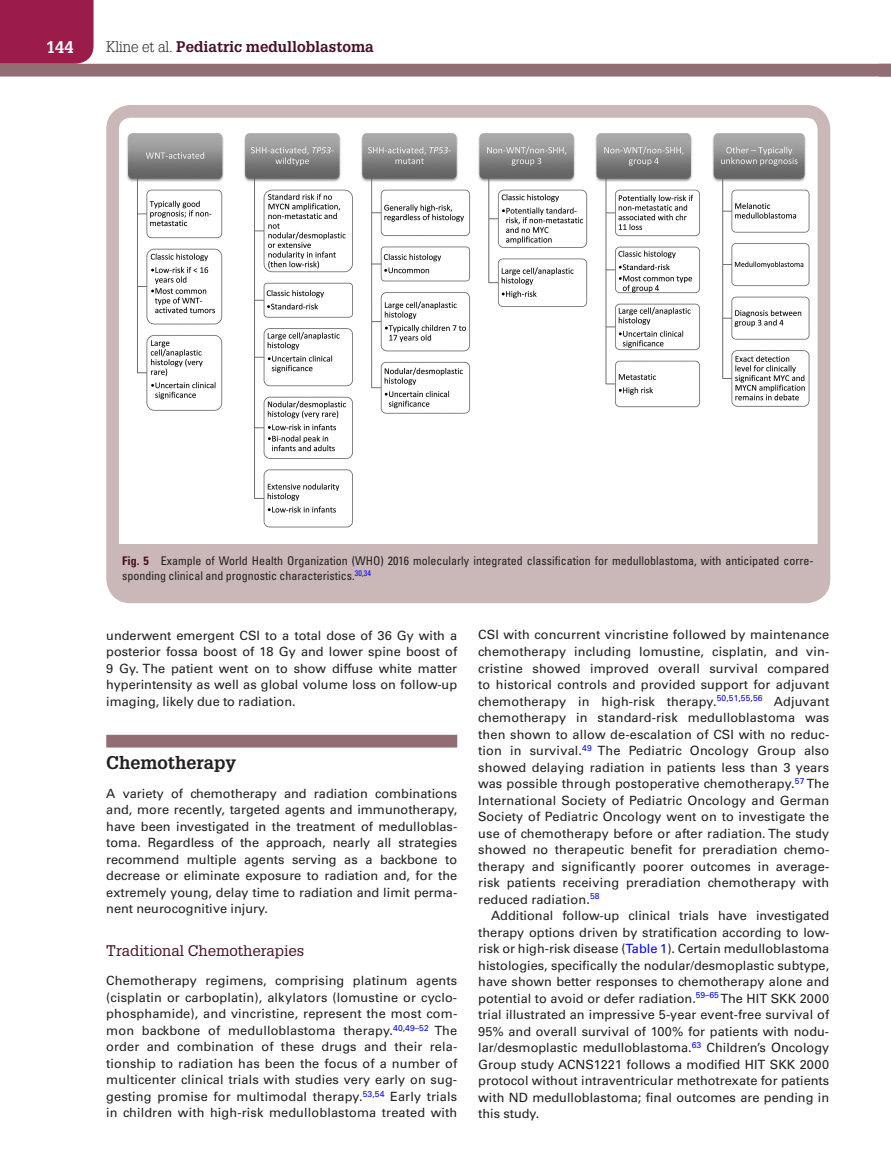
<style>
.page{position:relative;width:891px;height:1175px;background:#fff}
.page>*{position:absolute;margin:0;border:0;box-sizing:border-box;transform-origin:0 0}
.t1{font:700 18px "Glypha LT Std";color:#231f20}
.t2{font:700 16.5px "Glypha LT Std";color:#fff}
.t3{font:700 15px "Glypha LT Std";color:#490e24}
.t4{font:15px "Glypha LT Std";color:#490e24}
.t5{font:12.75px/16.5px "Univers LT Std";color:#231f20;text-align:justify}
.t6{font:condensed 12px/15px "Univers LT Std";color:#231f20}
.s1{font-weight:300;color:#231f20}
.s2{font-weight:700;color:#490e24}
.s3{color:#00f}
</style>
<div class="page">
<div style="left:0;top:0;width:94px;height:64px;background:#9b1c4b"></div>
<div style="left:0;top:64px;width:891px;height:12px;background:#926d73"></div>
<div style="left:106px;top:734px;width:351px;height:13px;background:#926d73"></div>
<div style="left:118px;top:544px;width:701px;height:50px;background:#cab8b9"></div>
<img style="left:127px;top:133px;width:683px;height:395px">
<div style="left:106px;top:105px;width:724px;height:498px;border:13px solid #cab8b9;border-radius:18px"></div>
<p class="t2" style="left:46px;top:37px;width:29px">144</p>
<p class="t3" style="left:106px;top:37px;width:269px"><span class="s1">Kline et al.</span> Pediatric medulloblastoma</p>
<p class="t6" style="left:122px;top:553px;width:693px"><span class="s2">Fig. 5</span> Example of World Health Organization (WHO) 2016 molecularly integrated classification for medulloblastoma, with anticipated corre&shy;sponding clinical and prognostic characteristics.<sup>30</sup><sup>,</sup><sup>34</sup></p>
<p class="t5" style="left:106px;top:627px;width:353px">underwent emergent CSI to a total dose of 36 Gy with a posterior fossa boost of 18 Gy and lower spine boost of 9 Gy. The patient went on to show diffuse white matter hyperintensity as well as global volume loss on follow-up imaging, likely due to radiation.</p>
<h1 class="t1" style="left:106px;top:751px;width:132px">Chemotherapy</h1>
<p class="t5" style="left:106px;top:785px;width:353px">A variety of chemotherapy and radiation combinations and, more recently, targeted agents and immunotherapy, have been investigated in the treatment of medulloblas&shy;toma. Regardless of the approach, nearly all strategies recommend multiple agents serving as a backbone to decrease or eliminate exposure to radiation and, for the extremely young, delay time to radiation and limit perma&shy;nent neurocognitive injury.</p>
<p class="t4" style="left:106px;top:941px;width:200px">Traditional Chemotherapies</p>
<p class="t5" style="left:106px;top:972px;width:353px">Chemotherapy regimens, comprising platinum agents (cisplatin or carboplatin), alkylators (lomustine or cyclo&shy;phosphamide), and vincristine, represent the most com&shy;mon backbone of medulloblastoma therapy.<sup>40</sup><sup>,</sup><sup>49–52</sup> The order and combination of these drugs and their rela&shy;tionship to radiation has been the focus of a number of multicenter clinical trials with studies very early on sug&shy;gesting promise for multimodal therapy.<sup>53</sup><sup>,</sup><sup>54</sup> Early trials in children with high-risk medulloblastoma treated with</p>
<p class="t5" style="left:478px;top:627px;width:353px">CSI with concurrent vincristine followed by maintenance chemotherapy including lomustine, cisplatin, and vin&shy;cristine showed improved overall survival compared to historical controls and provided support for adjuvant chemotherapy in high-risk therapy.<sup>50</sup><sup>,</sup><sup>51</sup><sup>,</sup><sup>55</sup><sup>,</sup><sup>56</sup> Adjuvant chemotherapy in standard-risk medulloblastoma was then shown to allow de-escalation of CSI with no reduc&shy;tion in survival.<sup>49</sup> The Pediatric Oncology Group also showed delaying radiation in patients less than 3 years was possible through postoperative chemotherapy.<sup>57</sup> The International Society of Pediatric Oncology and German Society of Pediatric Oncology went on to investigate the use of chemotherapy before or after radiation. The study showed no therapeutic benefit for preradiation chemo&shy;therapy and significantly poorer outcomes in average&shy;risk patients receiving preradiation chemotherapy with reduced radiation.<sup>58</sup></p>
<p class="t5" style="left:478px;top:907px;width:353px;text-indent:13px">Additional follow-up clinical trials have investigated therapy options driven by stratification according to low&shy;risk or high-risk disease (<span class="s3">Table 1</span>). Certain medulloblastoma histologies, specifically the nodular/desmoplastic subtype, have shown better responses to chemotherapy alone and potential to avoid or defer radiation.<sup>59–65</sup> The HIT SKK 2000 trial illustrated an impressive 5-year event-free survival of 95% and overall survival of 100% for patients with nodu&shy;lar/desmoplastic medulloblastoma.<sup>63</sup> Children’s Oncology Group study ACNS1221 follows a modified HIT SKK 2000 protocol without intraventricular methotrexate for patients with ND medulloblastoma; final outcomes are pending in this study.</p>
</div>
